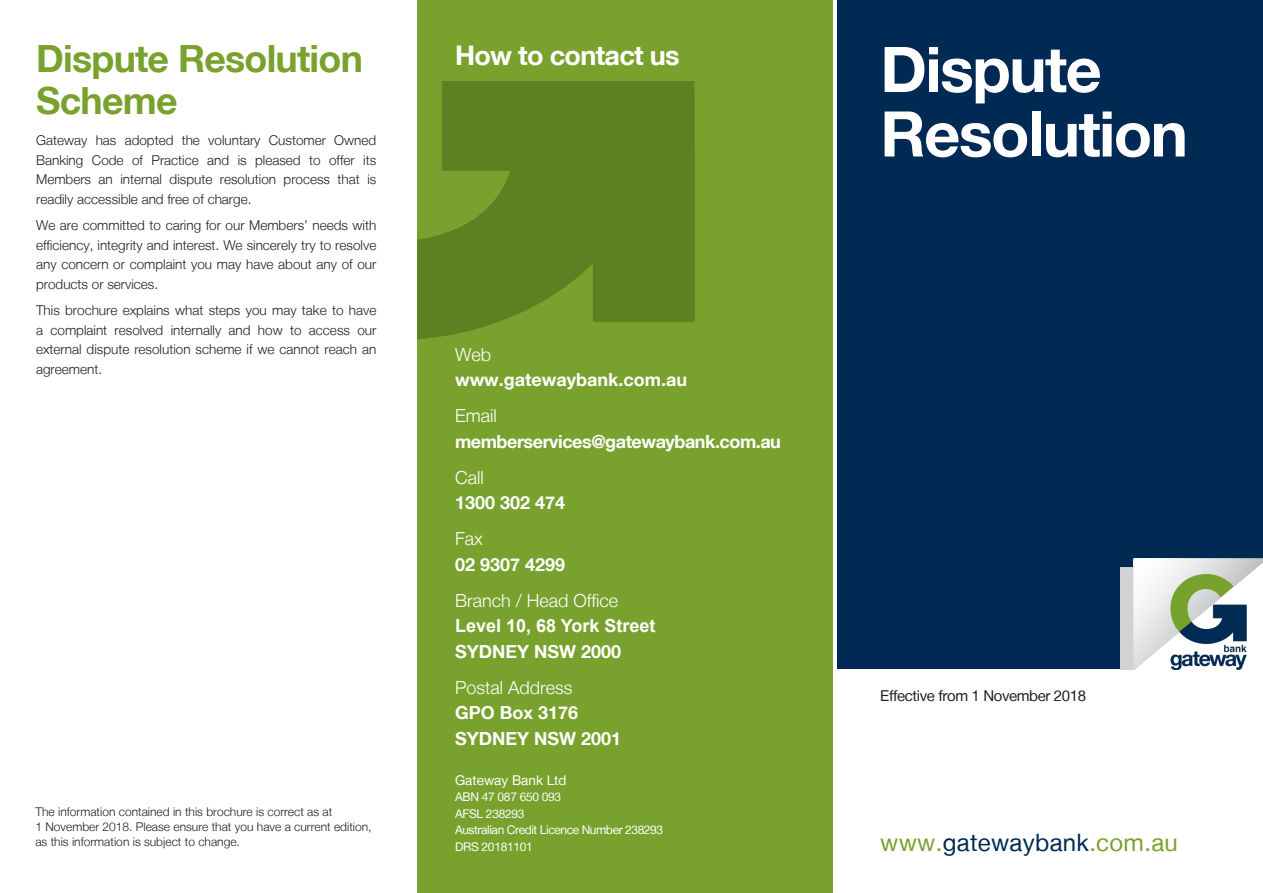
<style>
.page{position:relative;width:1263px;height:893px;background:#fff}
.page>*{position:absolute;margin:0;border:0;box-sizing:border-box;transform-origin:0 0}
.t1{font:700 63px "Helvetica Neue LT";letter-spacing:-.025em;color:#fff}
.t2{font:700 37.5px/42px "Helvetica Neue LT";letter-spacing:-.02em;color:#78a22d}
.t3{font:700 27px "Helvetica Neue LT";letter-spacing:-.025em;color:#fff}
.t4{font:24px "Helvetica Neue LT";letter-spacing:.015em;color:#78a22d}
.t5{font:700 18px/25.5px "Helvetica Neue LT";color:#fff}
.t6{font:700 18px/25.5px "Arial";color:#fff}
.t7{font:700 18px/25.5px "Helvetica Neue LT";letter-spacing:-.025em;color:#fff}
.t8{font:15px "Helvetica Neue LT";letter-spacing:-.025em;color:#231f20}
.t9{font:300 13.5px/19.5px "Helvetica Neue LT";color:#231f20;text-align:justify}
.t10{font:13.5px "Helvetica Neue LT";color:#fff}
.t11{font:300 12px/15px "Helvetica Neue LT";color:#231f20}
.t12{font:12px "Helvetica Neue LT";letter-spacing:-.035em;color:#fff}
.s1{font-weight:300}
.s2{font-family:"Helvetica Neue LT";font-weight:300}
.s3{font-family:"Helvetica Neue LT"}
.s4{color:#002953}
</style>
<div class="page">
<div style="left:417px;top:0;width:416px;height:893px;background:#78a22d"></div>
<img style="left:417px;top:82px;width:277px;height:258px">
<svg style="left:837px;top:0;width:1px;height:669px"></svg>
<div style="left:838px;top:0;width:425px;height:669px;background:#002953"></div>
<img style="left:1120px;top:559px;width:143px;height:111px">
<p class="t2" style="left:36px;top:37px;width:328px">Dispute Resolution<br>Scheme</p>
<p class="t9" style="left:36px;top:131px;width:342px">Gateway has adopted the voluntary Customer Owned Banking Code of Practice and is pleased to offer its Members an internal dispute resolution process that is readily accessible and free of charge.</p>
<p class="t9" style="left:36px;top:215px;width:342px">We are committed to caring for our Members’ needs with efficiency, integrity and interest. We sincerely try to resolve any concern or complaint you may have about any of our products or services.</p>
<p class="t9" style="left:36px;top:300px;width:342px">This brochure explains what steps you may take to have a complaint resolved internally and how to access our external dispute resolution scheme if we cannot reach an agreement.</p>
<p class="t11" style="left:35px;top:803px;width:338px">The information contained in this brochure is correct as at<br>1 November 2018. Please ensure that you have a current edition, as this information is subject to change.</p>
<p class="t3" style="left:455px;top:39px;width:226px">How to contact us</p>
<p class="t5" style="left:455px;top:341px;width:234px"><span class="s1">Web </span>www.gatewaybank.com.au</p>
<p class="t7" style="left:455px;top:403px;width:327px"><span class="s1">Email </span>memberservices@gatewaybank.com.au</p>
<p class="t5" style="left:455px;top:464px;width:112px"><span class="s1">Call<br></span>1300 302 474</p>
<p class="t5" style="left:455px;top:526px;width:112px"><span class="s1">Fax<br></span>02 9307 4299</p>
<p class="t6" style="left:455px;top:588px;width:202px"><span class="s2">Branch / Head Office<br></span>Level 10, 68 York Street<br><span class="s3">SYDNEY NSW 2000</span></p>
<p class="t5" style="left:455px;top:674px;width:168px"><span class="s1">Postal Address<br></span>GPO Box 3176<br>SYDNEY NSW 2001</p>
<p class="t10" style="left:455px;top:772px;width:113px">Gateway Bank Ltd</p>
<p class="t12" style="left:455px;top:790px;width:108px">ABN 47 087 650 093</p>
<p class="t12" style="left:455px;top:806px;width:71px">AFSL 238293</p>
<p class="t12" style="left:455px;top:823px;width:210px">Australian Credit Licence Number 238293</p>
<p class="t12" style="left:455px;top:839px;width:79px">DRS 20181101</p>
<p class="t1" style="left:880px;top:31px;width:223px">Dispute</p>
<p class="t1" style="left:880px;top:95px;width:309px">Resolution</p>
<p class="t8" style="left:880px;top:686px;width:207px">Effective from 1 November 2018</p>
<p class="t4" style="left:880px;top:828px;width:299px">www.<span class="s4">gatewaybank</span>.com.au</p>
</div>
